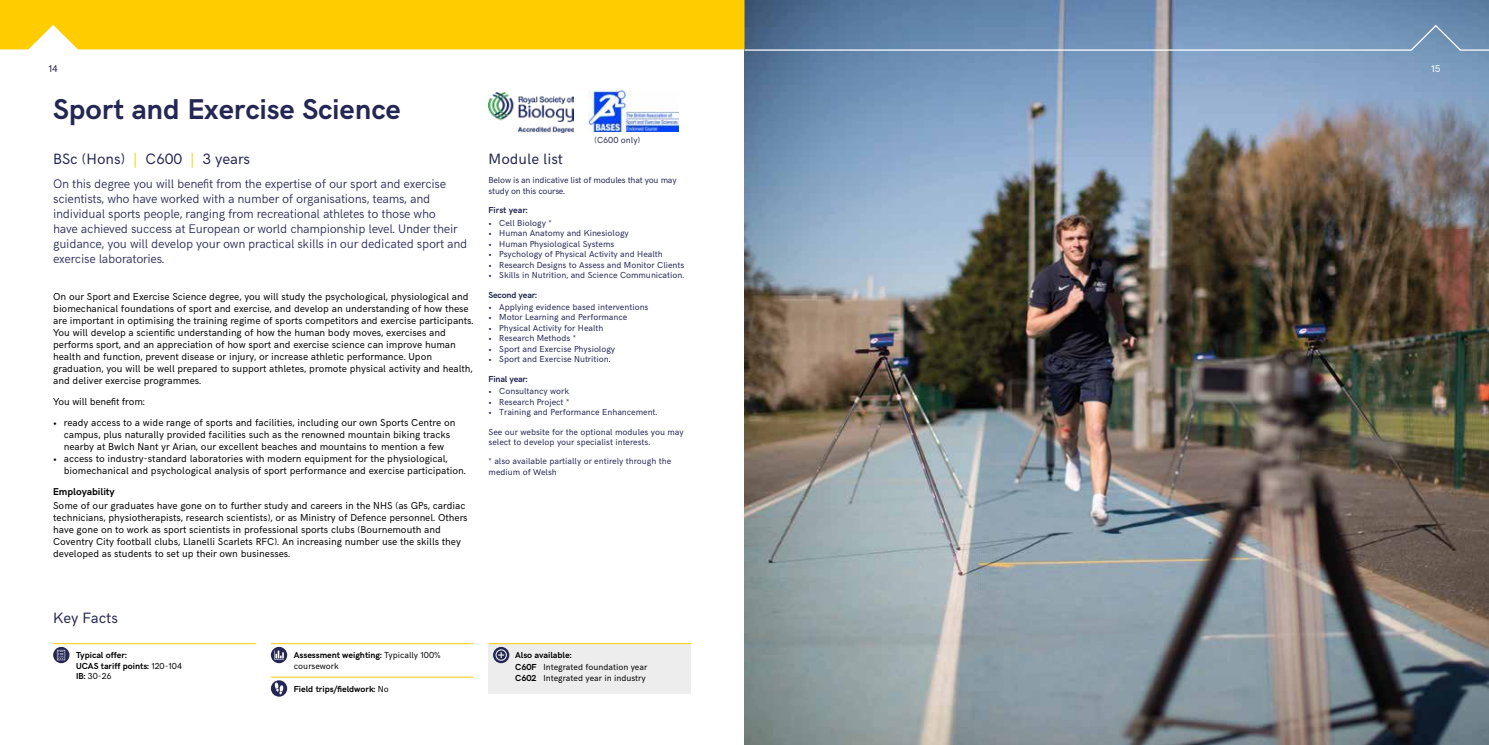
<style>
.page{position:relative;width:1489px;height:745px;background:#fff}
.page>*{position:absolute;margin:0;border:0;box-sizing:border-box;transform-origin:0 0}
.t1{font:700 28.75px "HK Grotesk";color:#242753}
.t2{font:15px "HK Grotesk";color:#242753}
.t3{font:300 12.5px/15px "HK Grotesk";letter-spacing:-.02em;color:#242753}
.t4{font:10px/12px "HK Grotesk";color:#000}
.t5{font:700 10px "HK Grotesk";color:#000}
.t6{font:10px "HK Grotesk";color:#242753}
.t7{font:10px "HK Grotesk";color:#fff}
.t8{font:8.75px/10.5px "HK Grotesk";color:#242753}
.t9{font:8.75px/10.5px "HK Grotesk";color:#000}
.t10{font:700 8.75px/10.5px "HK Grotesk";color:#000}
.t11{font:8.75px/10.5px "HK Grotesk";letter-spacing:-.02em;color:#242753}
.t12{font:700 8.75px "HK Grotesk";letter-spacing:-.02em;color:#242753}
.t13{font:700 8.75px "HK Grotesk";color:#242753}
.s1{color:#fc0}
.s2{font-weight:400}
.s3{font-weight:700}
</style>
<div class="page">
<img style="left:744px;top:52px;width:744px;height:692px">
<img style="left:589px;top:91px;width:89px;height:40px">
<img style="left:488px;top:92px;width:86px;height:40px">
<hr style="left:53px;top:643px;width:203px;height:1px;background:#fc0">
<svg style="left:53px;top:646px;width:16px;height:16px"></svg>
<hr style="left:271px;top:643px;width:202px;height:1px;background:#fc0">
<hr style="left:271px;top:676px;width:202px;height:1px;background:#fc0">
<svg style="left:271px;top:646px;width:16px;height:16px"></svg>
<svg style="left:271px;top:680px;width:16px;height:16px"></svg>
<div style="left:488px;top:643px;width:203px;height:28px;background:#ededed"></div>
<hr style="left:488px;top:643px;width:203px;height:1px;background:#fc0">
<div style="left:488px;top:666px;width:203px;height:27px;background:#ededed"></div>
<svg style="left:493px;top:646px;width:16px;height:16px"></svg>
<svg style="left:0;top:0;width:1488px;height:52px"></svg>
<p class="t6" style="left:48px;top:61px;width:11px">14</p>
<p class="t7" style="left:1430px;top:61px;width:11px">15</p>
<h1 class="t1" style="left:53px;top:88px;width:349px">Sport and Exercise Science</h1>
<h2 class="t2" style="left:53px;top:147px;width:198px">BSc (Hons) <span class="s1">|</span> C600 <span class="s1">|</span> 3 years</h2>
<p class="t3" style="left:53px;top:175px;width:415px">On this degree you will benefit from the expertise of our sport and exercise scientists, who have worked with a number of organisations, teams, and individual sports people, ranging from recreational athletes to those who<br>have achieved success at European or world championship level. Under their guidance, you will develop your own practical skills in our dedicated sport and exercise laboratories.</p>
<p class="t4" style="left:53px;top:289px;width:422px">On our Sport and Exercise Science degree, you will study the psychological, physiological and biomechanical foundations of sport and exercise, and develop an understanding of how these are important in optimising the training regime of sports competitors and exercise participants.<br>You will develop a scientific understanding of how the human body moves, exercises and performs sport, and an appreciation of how sport and exercise science can improve human health and function, prevent disease or injury, or increase athletic performance. Upon graduation, you will be well prepared to support athletes, promote physical activity and health, and deliver exercise programmes.</p>
<p class="t4" style="left:53px;top:394px;width:93px">You will benefit from:</p>
<p class="t4" style="left:53px;top:415px;width:404px;text-align:center">• ready access to a wide range of sports and facilities, including our own Sports Centre on campus, plus naturally provided facilities such as the renowned mountain biking tracks nearby at Bwlch Nant yr Arian, our excellent beaches and mountains to mention a few</p>
<p class="t4" style="left:64px;top:451px;width:403px;text-indent:-11px">• access to industry-standard laboratories with modern equipment for the physiological, biomechanical and psychological analysis of sport performance and exercise participation.</p>
<p class="t5" style="left:53px;top:483px;width:63px">Employability</p>
<p class="t4" style="left:53px;top:498px;width:416px">Some of our graduates have gone on to further study and careers in the NHS (as GPs, cardiac technicians, physiotherapists, research scientists), or as Ministry of Defence personnel. Others have gone on to work as sport scientists in professional sports clubs (Bournemouth and Coventry City football clubs, Llanelli Scarlets RFC). An increasing number use the skills they developed as students to set up their own businesses.</p>
<p class="t8" style="left:594px;top:134px;width:47px">(C600 only)</p>
<h2 class="t2" style="left:488px;top:147px;width:76px">Module list</h2>
<p class="t11" style="left:488px;top:174px;width:189px">Below is an indicative list of modules that you may study on this course.</p>
<p class="t13" style="left:488px;top:204px;width:41px">First year:</p>
<p class="t8" style="left:488px;top:216px;width:65px">• Cell Biology *</p>
<p class="t8" style="left:488px;top:227px;width:142px">• Human Anatomy and Kinesiology</p>
<p class="t8" style="left:488px;top:237px;width:127px">• Human Physiological Systems</p>
<p class="t8" style="left:488px;top:248px;width:176px">• Psychology of Physical Activity and Health</p>
<p class="t8" style="left:488px;top:258px;width:197px">• Research Designs to Assess and Monitor Clients</p>
<p class="t8" style="left:488px;top:269px;width:197px">• Skills in Nutrition, and Science Communication.</p>
<p class="t12" style="left:488px;top:288px;width:50px">Second year:</p>
<p class="t8" style="left:488px;top:301px;width:161px">• Applying evidence based interventions</p>
<p class="t8" style="left:488px;top:311px;width:140px">• Motor Learning and Performance</p>
<p class="t8" style="left:488px;top:322px;width:116px">• Physical Activity for Health</p>
<p class="t8" style="left:488px;top:332px;width:89px">• Research Methods *</p>
<p class="t8" style="left:488px;top:343px;width:128px">• Sport and Exercise Physiology</p>
<p class="t8" style="left:488px;top:353px;width:123px">• Sport and Exercise Nutrition.</p>
<p class="t12" style="left:488px;top:372px;width:41px">Final year:</p>
<p class="t8" style="left:488px;top:385px;width:82px">• Consultancy work</p>
<p class="t8" style="left:488px;top:395px;width:82px">• Research Project *</p>
<p class="t8" style="left:488px;top:406px;width:170px">• Training and Performance Enhancement.</p>
<p class="t8" style="left:488px;top:425px;width:197px">See our website for the optional modules you may select to develop your specialist interests.</p>
<p class="t8" style="left:488px;top:455px;width:184px">* also available partially or entirely through the medium of Welsh</p>
<h2 class="t2" style="left:53px;top:606px;width:66px">Key Facts</h2>
<p class="t10" style="left:76px;top:648px;width:107px">Typical offer:<br>UCAS tariff points: <span class="s2">120-104<br></span>IB: <span class="s2">30-26</span></p>
<p class="t9" style="left:294px;top:648px;width:148px"><span class="s3">Assessment weighting:</span> Typically 100% coursework</p>
<p class="t10" style="left:294px;top:682px;width:96px">Field trips/fieldwork: <span class="s2">No</span></p>
<p class="t9" style="left:515px;top:648px;width:133px;line-height:12.2px"><span class="s3">Also available:<br>C60F</span> Integrated foundation year</p>
<p class="t9" style="left:515px;top:671px;width:132px"><span class="s3">C602</span> Integrated year in industry</p>
</div>
